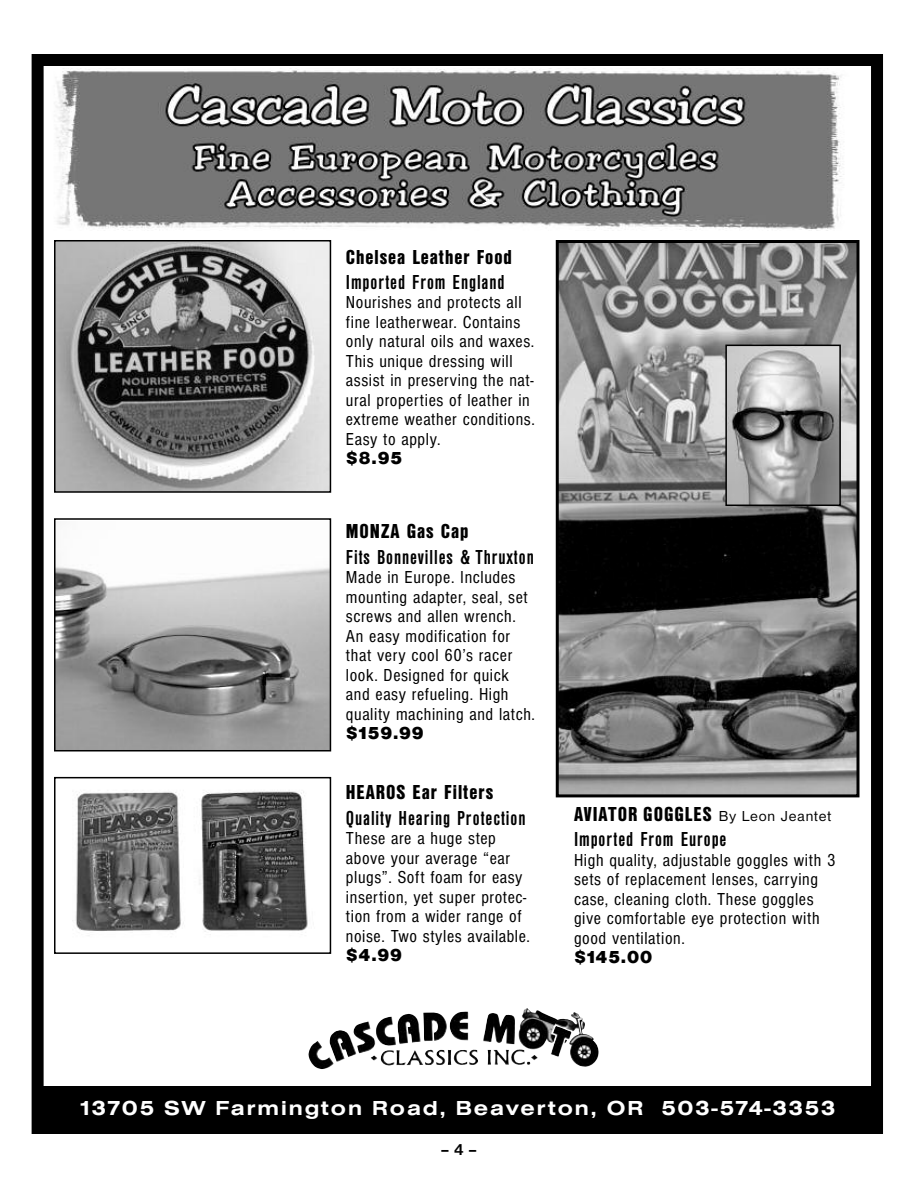
<style>
.page{position:relative;width:918px;height:1188px;background:#fff}
.page>*{position:absolute;margin:0;border:0;box-sizing:border-box;transform-origin:0 0}
.t1{font:700 condensed 21px "Nimbus San D";letter-spacing:.04em;color:#000}
.t2{font:21px "Nimbus San D Blac Cond";letter-spacing:.045em;color:#000}
.t3{font:21px "Nimbus San D Bold Exte";letter-spacing:.09em;color:#fff}
.t4{font:condensed 18px/19.5px "Nimbus San D";letter-spacing:.035em;color:#000}
.t5{font:18px "Nimbus San D Blac";letter-spacing:.045em;color:#000}
.t6{font:700 16.5px "Nimbus San D";color:#000}
.s1{font-family:"Nimbus San D";font-size:15px}
</style>
<div class="page">
<div style="left:32px;top:54px;width:851px;height:1080px;border:12px solid #000"></div>
<img style="left:57px;top:243px;width:271px;height:247px">
<div style="left:54px;top:240px;width:277px;height:253px;border:2px solid #000"></div>
<img style="left:57px;top:566px;width:271px;height:182px">
<div style="left:54px;top:518px;width:277px;height:233px;border:2px solid #000"></div>
<img style="left:72px;top:790px;width:236px;height:145px">
<div style="left:54px;top:777px;width:277px;height:177px;border:2px solid #000"></div>
<img style="left:560px;top:244px;width:295px;height:549px">
<div style="left:556px;top:240px;width:303px;height:557px;border:3px solid #000"></div>
<img style="left:728px;top:348px;width:110px;height:155px">
<div style="left:725px;top:345px;width:116px;height:161px;border:2px solid #000"></div>
<img style="left:56px;top:68px;width:788px;height:162px">
<div style="left:33px;top:1087px;width:849px;height:47px;background:#000"></div>
<img style="left:387px;top:1008px;width:212px;height:59px">
<p class="t2" style="left:346px;top:244px;width:167px">Chelsea Leather Food</p>
<p class="t1" style="left:346px;top:269px;width:160px">Imported From England</p>
<p class="t4" style="left:346px;top:292px;width:190px">Nourishes and protects all fine leatherwear. Contains only natural oils and waxes.<br>This unique dressing will assist in preserving the nat&shy;ural properties of leather in extreme weather conditions.<br>Easy to apply.</p>
<p class="t5" style="left:346px;top:448px;width:58px">$8.95</p>
<p class="t2" style="left:346px;top:519px;width:124px">MONZA Gas Cap</p>
<p class="t1" style="left:346px;top:544px;width:189px">Fits Bonnevilles &amp; Thruxton</p>
<p class="t4" style="left:346px;top:567px;width:191px">Made in Europe. Includes mounting adapter, seal, set screws and allen wrench.<br>An easy modification for that very cool 60’s racer look. Designed for quick and easy refueling. High quality machining and latch.</p>
<p class="t5" style="left:346px;top:722px;width:79px">$159.99</p>
<p class="t2" style="left:346px;top:780px;width:149px">HEAROS Ear Filters</p>
<p class="t1" style="left:346px;top:805px;width:181px">Quality Hearing Protection</p>
<p class="t4" style="left:346px;top:828px;width:186px">These are a huge step above your average “ear plugs”. Soft foam for easy insertion, yet super protec&shy;tion from a wider range of noise. Two styles available.</p>
<p class="t5" style="left:346px;top:944px;width:58px">$4.99</p>
<p class="t2" style="left:574px;top:801px;width:259px">AVIATOR GOGGLES <span class="s1">By Leon Jeantet</span></p>
<p class="t1" style="left:574px;top:827px;width:154px">Imported From Europe</p>
<p class="t4" style="left:574px;top:850px;width:263px">High quality, adjustable goggles with 3 sets of replacement lenses, carrying case, cleaning cloth. These goggles give comfortable eye protection with good ventilation.</p>
<p class="t5" style="left:574px;top:946px;width:80px">$145.00</p>
<p class="t3" style="left:80px;top:1096px;width:756px">13705 SW Farmington Road, Beaverton, OR 503-574-3353</p>
<p class="t6" style="left:441px;top:1140px;width:38px">– 4 –</p>
</div>
